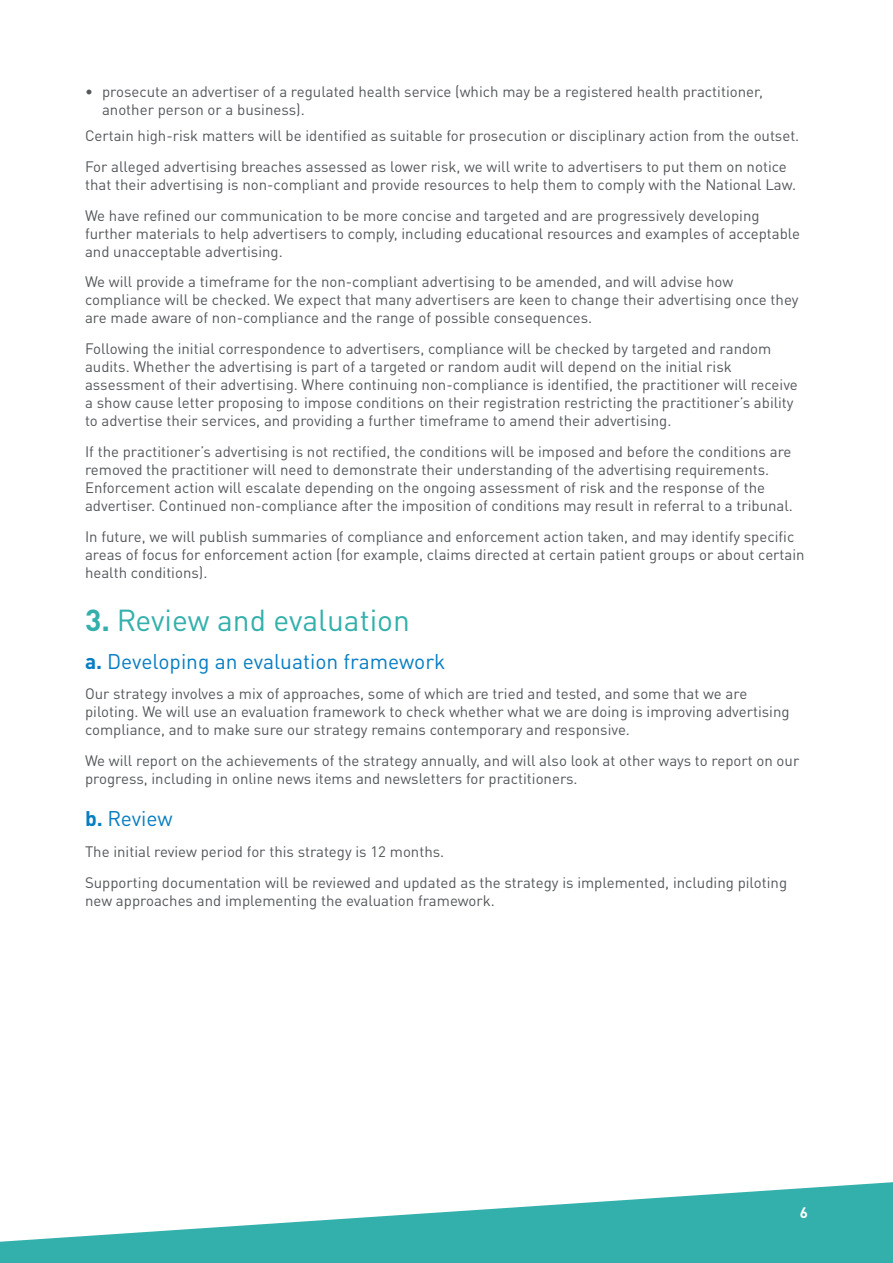
<style>
.page{position:relative;width:893px;height:1263px;background:#fff}
.page>*{position:absolute;margin:0;border:0;box-sizing:border-box;transform-origin:0 0}
.t1{font:30px "DINOT";color:#33b0ab}
.t2{font:21px "DINOT";color:#077dc2}
.t3{font:15px/18px "DINOT";color:#54585b}
.t4{font:700 15px "DINOT";color:#fff}
.s1{font-weight:700}
</style>
<div class="page">
<svg style="left:0;top:1182px;width:893px;height:81px;fill:#33b0ab"></svg>
<p class="t3" style="left:102px;top:82px;width:663px;text-indent:-17px">• prosecute an advertiser of a regulated health service (which may be a registered health practitioner, another person or a business).</p>
<p class="t3" style="left:85px;top:126px;width:716px">Certain high-risk matters will be identified as suitable for prosecution or disciplinary action from the outset.</p>
<p class="t3" style="left:85px;top:157px;width:713px">For alleged advertising breaches assessed as lower risk, we will write to advertisers to put them on notice that their advertising is non-compliant and provide resources to help them to comply with the National Law.</p>
<p class="t3" style="left:85px;top:206px;width:717px">We have refined our communication to be more concise and targeted and are progressively developing further materials to help advertisers to comply, including educational resources and examples of acceptable and unacceptable advertising.</p>
<p class="t3" style="left:85px;top:273px;width:715px">We will provide a timeframe for the non-compliant advertising to be amended, and will advise how compliance will be checked. We expect that many advertisers are keen to change their advertising once they are made aware of non-compliance and the range of possible consequences.</p>
<p class="t3" style="left:85px;top:339px;width:714px">Following the initial correspondence to advertisers, compliance will be checked by targeted and random audits. Whether the advertising is part of a targeted or random audit will depend on the initial risk assessment of their advertising. Where continuing non-compliance is identified, the practitioner will receive a show cause letter proposing to impose conditions on their registration restricting the practitioner’s ability to advertise their services, and providing a further timeframe to amend their advertising.</p>
<p class="t3" style="left:85px;top:442px;width:709px">If the practitioner’s advertising is not rectified, the conditions will be imposed and before the conditions are removed the practitioner will need to demonstrate their understanding of the advertising requirements.<br>Enforcement action will escalate depending on the ongoing assessment of risk and the response of the advertiser. Continued non-compliance after the imposition of conditions may result in referral to a tribunal.</p>
<p class="t3" style="left:85px;top:527px;width:721px">In future, we will publish summaries of compliance and enforcement action taken, and may identify specific areas of focus for enforcement action (for example, claims directed at certain patient groups or about certain health conditions).</p>
<p class="t1" style="left:85px;top:601px;width:326px"><span class="s1">3.</span> Review and evaluation</p>
<p class="t2" style="left:85px;top:648px;width:362px"><span class="s1">a.</span> Developing an evaluation framework</p>
<p class="t3" style="left:85px;top:685px;width:706px">Our strategy involves a mix of approaches, some of which are tried and tested, and some that we are piloting. We will use an evaluation framework to check whether what we are doing is improving advertising compliance, and to make sure our strategy remains contemporary and responsive.</p>
<p class="t3" style="left:85px;top:751px;width:716px">We will report on the achievements of the strategy annually, and will also look at other ways to report on our progress, including in online news items and newsletters for practitioners.</p>
<p class="t2" style="left:85px;top:806px;width:89px"><span class="s1">b.</span> Review</p>
<p class="t3" style="left:85px;top:842px;width:361px">The initial review period for this strategy is 12 months.</p>
<p class="t3" style="left:85px;top:873px;width:704px">Supporting documentation will be reviewed and updated as the strategy is implemented, including piloting new approaches and implementing the evaluation framework.</p>
<p class="t4" style="left:800px;top:1202px;width:10px">6</p>
</div>
